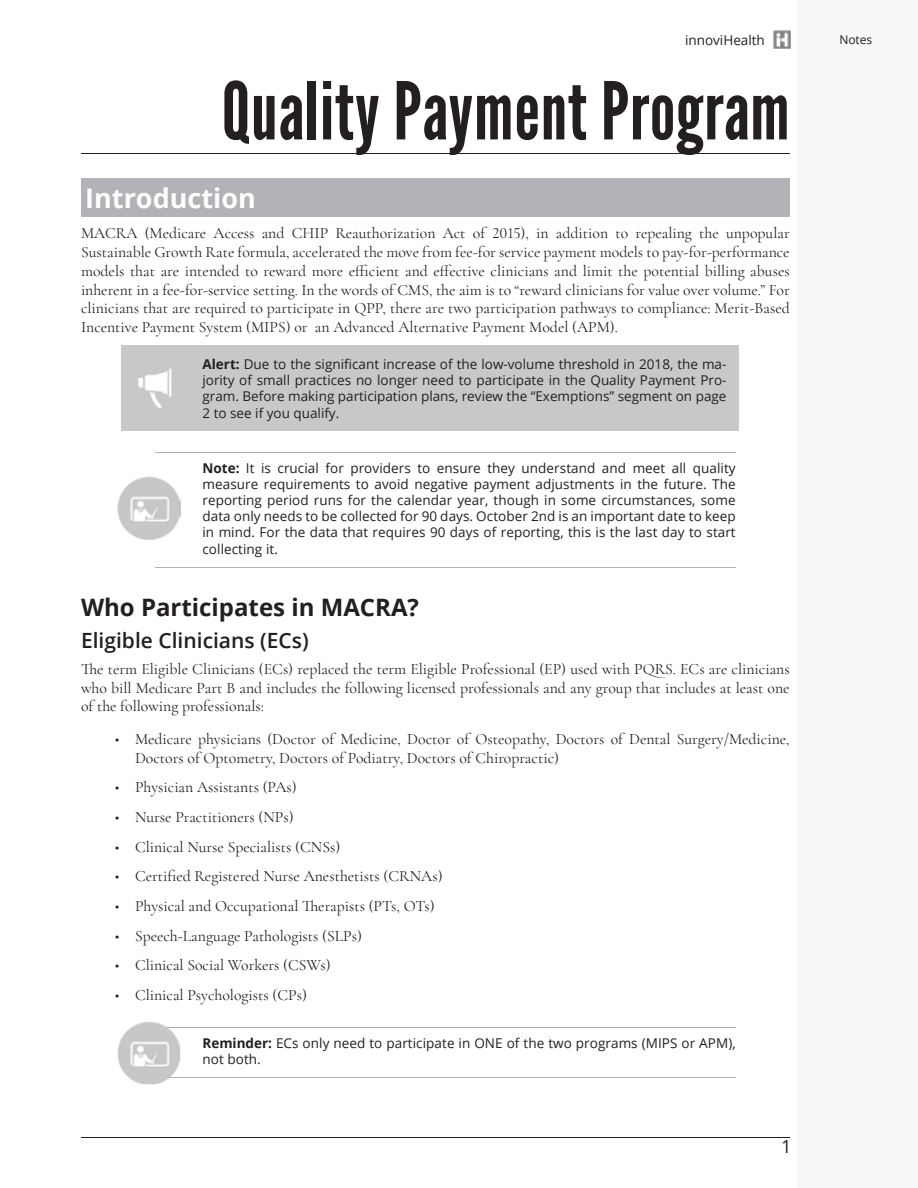
<style>
.page{position:relative;width:918px;height:1188px;background:#fff}
.page>*{position:absolute;margin:0;border:0;box-sizing:border-box;transform-origin:0 0}
.t1{font:79.5px "League Gothic";letter-spacing:.01em;color:#231f20}
.t2{font:700 27px "Open Sans";color:#fff}
.t3{font:700 24px "Open Sans";color:#231f20}
.t4{font:600 21px "Open Sans";color:#231f20}
.t5{font:18px "Open Sans";color:#231f20}
.t6{font:15.75px/18.9px "Cormorant Garamond";color:#231f20;text-align:justify}
.t7{font:13.5px/16.2px "Open Sans";letter-spacing:.005em;color:#231f20;text-align:justify}
.t8{font:12px "Open Sans";color:#231f20}
.s1{font-weight:700}
</style>
<div class="page">
<div style="left:798px;top:0;width:120px;height:1188px;background:#f7f7f8"></div>
<hr style="left:81px;top:1137px;width:709px;height:1px;background:#231f20">
<img style="left:773px;top:30px;width:18px;height:19px">
<hr style="left:81px;top:153px;width:709px;height:1px;background:#231f20">
<div style="left:81px;top:178px;width:709px;height:39px;background:#b2b3b7"></div>
<hr style="left:155px;top:452px;width:581px;height:1px;background:#b2b3b7">
<hr style="left:155px;top:567px;width:581px;height:1px;background:#b2b3b7">
<hr style="left:155px;top:1027px;width:581px;height:1px;background:#b2b3b7">
<hr style="left:155px;top:1077px;width:581px;height:1px;background:#b2b3b7">
<div style="left:122px;top:345px;width:617px;height:86px;background:#c7c8ca"></div>
<img style="left:138px;top:368px;width:34px;height:41px">
<img style="left:118px;top:477px;width:62px;height:63px">
<img style="left:118px;top:1022px;width:62px;height:62px">
<svg style="left:155px;top:1027px;width:25px;height:1px"></svg>
<svg style="left:155px;top:1077px;width:25px;height:1px"></svg>
<p class="t7" style="left:685px;top:31px;width:81px">innoviHealth</p>
<p class="t8" style="left:839px;top:31px;width:34px">Notes</p>
<h1 class="t1" style="left:222px;top:64px;width:569px">Quality Payment Program</h1>
<h2 class="t2" style="left:85px;top:179px;width:172px">Introduction</h2>
<p class="t6" style="left:81px;top:223px;width:710px">MACRA (Medicare Access and CHIP Reauthorization Act of 2015), in addition to repealing the unpopular Sustainable Growth Rate formula, accelerated the move from fee-for service payment models to pay-for-performance models that are intended to reward more efficient and effective clinicians and limit the potential billing abuses inherent in a fee-for-service setting. In the words of CMS, the aim is to “reward clinicians for value over volume.” For clinicians that are required to participate in QPP, there are two participation pathways to compliance: Merit-Based Incentive Payment System (MIPS) or an Advanced Alternative Payment Model (APM).</p>
<p class="t7" style="left:202px;top:356px;width:526px"><span class="s1">Alert:</span> Due to the significant increase of the low-volume threshold in 2018, the ma&shy;jority of small practices no longer need to participate in the Quality Payment Pro&shy;gram. Before making participation plans, review the “Exemptions” segment on page 2 to see if you qualify.</p>
<p class="t7" style="left:202px;top:459px;width:535px"><span class="s1">Note:</span> It is crucial for providers to ensure they understand and meet all quality measure requirements to avoid negative payment adjustments in the future. The reporting period runs for the calendar year, though in some circumstances, some data only needs to be collected for 90 days. October 2nd is an important date to keep in mind. For the data that requires 90 days of reporting, this is the last day to start collecting it.</p>
<h3 class="t3" style="left:81px;top:590px;width:340px">Who Participates in MACRA?</h3>
<h3 class="t4" style="left:81px;top:626px;width:229px">Eligible Clinicians (ECs)</h3>
<p class="t6" style="left:81px;top:659px;width:710px">The term Eligible Clinicians (ECs) replaced the term Eligible Professional (EP) used with PQRS. ECs are clinicians who bill Medicare Part B and includes the following licensed professionals and any group that includes at least one of the following professionals:</p>
<p class="t6" style="left:135px;top:729px;width:656px;text-indent:-20px">• Medicare physicians (Doctor of Medicine, Doctor of Osteopathy, Doctors of Dental Surgery/Medicine,<br>Doctors of Optometry, Doctors of Podiatry, Doctors of Chiropractic)</p>
<p class="t6" style="left:115px;top:778px;width:183px">• Physician Assistants (PAs)</p>
<p class="t6" style="left:115px;top:807px;width:180px">• Nurse Practitioners (NPs)</p>
<p class="t6" style="left:115px;top:837px;width:227px">• Clinical Nurse Specialists (CNSs)</p>
<p class="t6" style="left:115px;top:867px;width:329px">• Certified Registered Nurse Anesthetists (CRNAs)</p>
<p class="t6" style="left:115px;top:897px;width:322px">• Physical and Occupational Therapists (PTs, OTs)</p>
<p class="t6" style="left:115px;top:926px;width:249px">• Speech-Language Pathologists (SLPs)</p>
<p class="t6" style="left:115px;top:956px;width:217px">• Clinical Social Workers (CSWs)</p>
<p class="t6" style="left:115px;top:986px;width:194px">• Clinical Psychologists (CPs)</p>
<p class="t7" style="left:202px;top:1034px;width:535px"><span class="s1">Reminder:</span> ECs only need to participate in ONE of the two programs (MIPS or APM), not both.</p>
<p class="t5" style="left:783px;top:1134px;width:9px">1</p>
</div>
